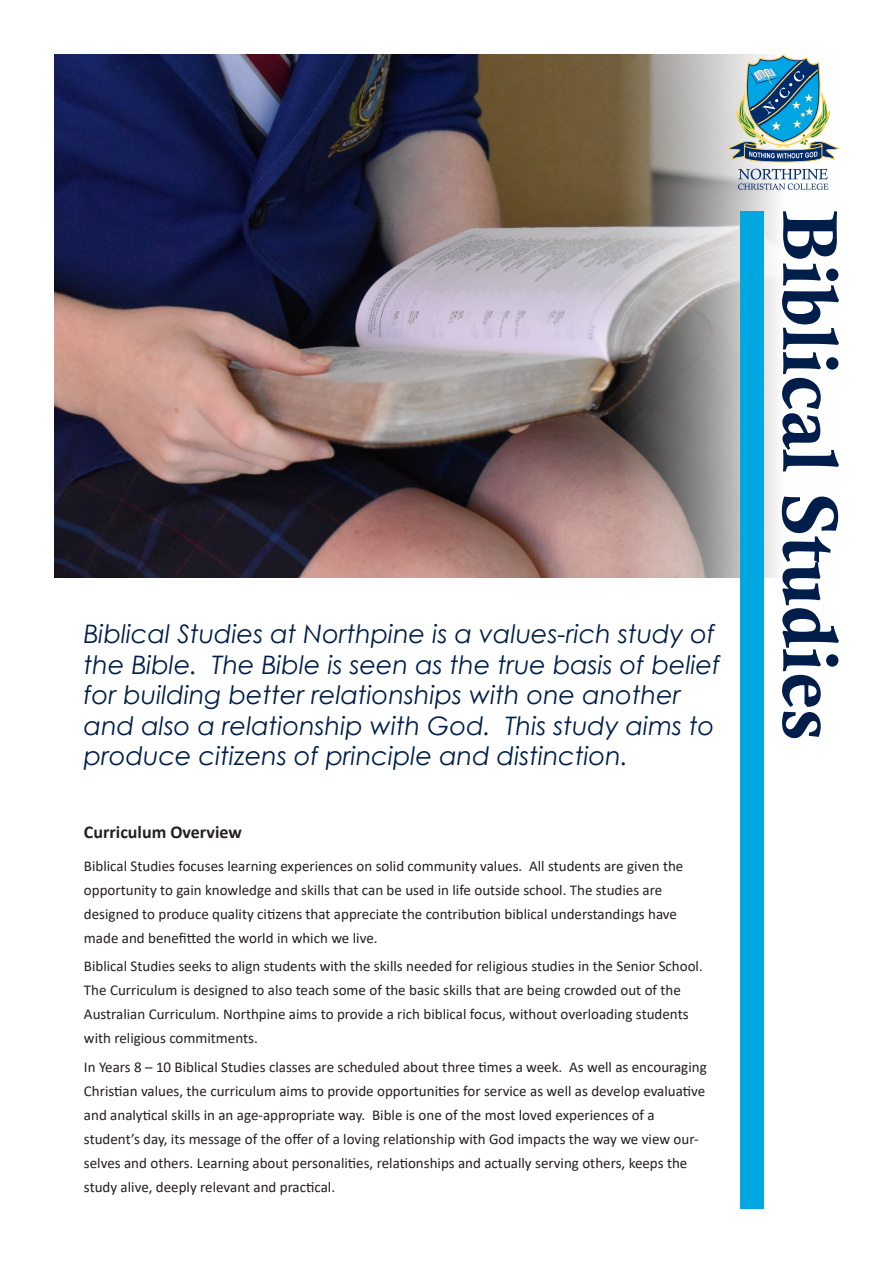
<style>
.page{position:relative;width:893px;height:1263px;background:#fff}
.page>*{position:absolute;margin:0;border:0;box-sizing:border-box;transform-origin:0 0}
.t1{font:78px "Calis MT Bol";color:#001e49}
.t2{font:italic 25.5px/30.6px "Century Gothic";color:#001e49}
.Heading_1{font:700 18px "Calibri";color:#231f20}
.Paragraph_Style_1{font:15px/24px "Calibri";color:#231f20}
</style>
<div class="page">
<img style="left:54px;top:54px;width:724px;height:524px">
<div style="left:740px;top:211px;width:23px;height:998px;background:#00a8e2"></div>
<svg style="left:727px;top:54px;width:112px;height:136px"></svg>
<p class="t2" style="left:84px;top:618px;width:638px">Biblical Studies at Northpine is a values-rich study of the Bible. The Bible is seen as the true basis of belief for building better relationships with one another and also a relationship with God. This study aims to produce citizens of principle and distinction.</p>
<p class="Heading_1" style="left:84px;top:820px;width:159px">Curriculum Overview</p>
<p class="Paragraph_Style_1" style="left:84px;top:854px;width:601px">Biblical Studies focuses learning experiences on solid community values. All students are given the opportunity to gain knowledge and skills that can be used in life outside school. The studies are designed to produce quality citizens that appreciate the contribution biblical understandings have made and benefitted the world in which we live.</p>
<p class="Paragraph_Style_1" style="left:84px;top:954px;width:620px">Biblical Studies seeks to align students with the skills needed for religious studies in the Senior School.<br>The Curriculum is designed to also teach some of the basic skills that are being crowded out of the Australian Curriculum. Northpine aims to provide a rich biblical focus, without overloading students with religious commitments.</p>
<p class="Paragraph_Style_1" style="left:84px;top:1054px;width:624px">In Years 8 – 10 Biblical Studies classes are scheduled about three times a week. As well as encouraging Christian values, the curriculum aims to provide opportunities for service as well as develop evaluative and analytical skills in an age-appropriate way. Bible is one of the most loved experiences of a student’s day, its message of the offer of a loving relationship with God impacts the way we view our&shy;selves and others. Learning about personalities, relationships and actually serving others, keeps the study alive, deeply relevant and practical.</p>
<p class="t1" style="left:855px;top:211px;width:531px;rotate:90deg">Biblical Studies</p>
</div>
